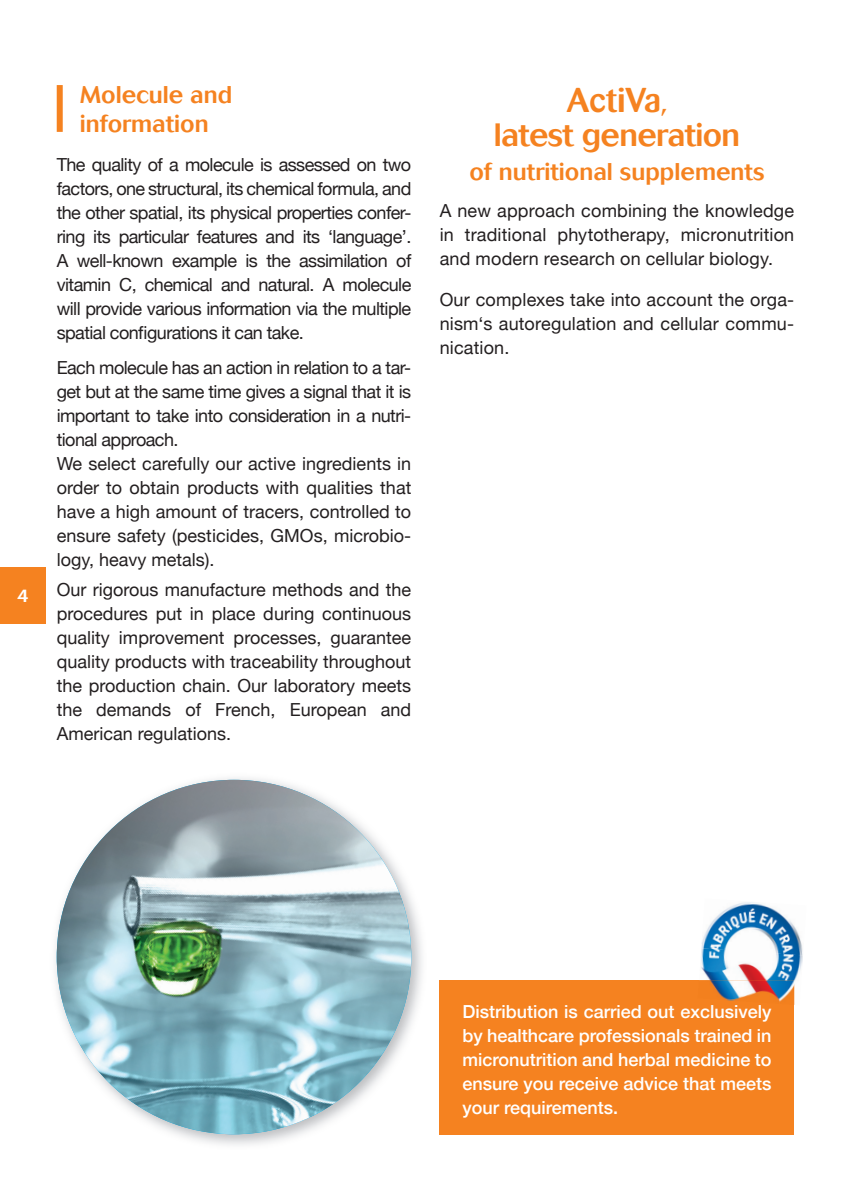
<style>
.page{position:relative;width:851px;height:1191px;background:#fff}
.page>*{position:absolute;margin:0;border:0;box-sizing:border-box;transform-origin:0 0}
.t1{font:500 34.2px "Barmeno";color:#f58220;scale:1.08 1}
.t2{font:500 32px "Cosmos";letter-spacing:-.02em;color:#f58220}
.t3{font:500 24px/28.8px "Cosmos";color:#f58220}
.t4{font:18px/24px "Helvetica Neue";color:#231f20;text-align:justify}
.t5{font:500 18px/24px "Helvetica Neue";color:#fff;text-align:justify}
.t6{font:500 18px "Cosmos";color:#fff}
.s1{font-family:"Cosmos";font-size:24px}
</style>
<div class="page">
<img style="left:55px;top:778px;width:367px;height:367px">
<img style="left:57px;top:780px;width:354px;height:354px;border-radius:177px">
<div style="left:0;top:567px;width:45px;height:57px;background:#f58220"></div>
<div style="left:57px;top:85px;width:6px;height:47px;background:#f58220"></div>
<div style="left:439px;top:980px;width:355px;height:154px;background:#f58220"></div>
<img style="left:701px;top:902px;width:102px;height:53px">
<img style="left:701px;top:948px;width:101px;height:57px">
<img style="left:699px;top:980px;width:95px;height:25px">
<p class="t6" style="left:17px;top:586px;width:13px">4</p>
<h3 class="t3" style="left:80px;top:81px;width:154px">Molecule and information</h3>
<p class="t4" style="left:57px;top:153px;width:356px">The quality of a molecule is assessed on two factors, one structural, its chemical formula, and the other spatial, its physical properties confer&shy;ring its particular features and its ‘language’.<br>A well-known example is the assimilation of vitamin C, chemical and natural. A molecule will provide various information via the multiple spatial configurations it can take.</p>
<p class="t4" style="left:57px;top:356px;width:356px;text-align:left">Each molecule has an action in relation to a tar&shy;get but at the same time gives a signal that it is important to take into consideration in a nutri&shy;tional approach.<br>We select carefully our active ingredients in order to obtain products with qualities that have a high amount of tracers, controlled to ensure safety (pesticides, GMOs, microbio&shy;logy, heavy metals).</p>
<p class="t4" style="left:57px;top:578px;width:356px">Our rigorous manufacture methods and the procedures put in place during continuous quality improvement processes, guarantee quality products with traceability throughout the production chain. Our laboratory meets the demands of French, European and American regulations.</p>
<h1 class="t1" style="left:566px;top:80px;width:94px">ActiVa<span class="s1">,</span></h1>
<h2 class="t2" style="left:493px;top:117px;width:248px">latest generation</h2>
<h3 class="t3" style="left:469px;top:158px;width:296px">of nutritional supplements</h3>
<p class="t4" style="left:439px;top:200px;width:356px">A new approach combining the knowledge in traditional phytotherapy, micronutrition and modern research on cellular biology.</p>
<p class="t4" style="left:439px;top:289px;width:356px">Our complexes take into account the orga&shy;nism‘s autoregulation and cellular commu&shy;nication.</p>
<p class="t5" style="left:462px;top:998px;width:310px">Distribution is carried out exclusively by healthcare professionals trained in micronutrition and herbal medicine to ensure you receive advice that meets your requirements.</p>
</div>
